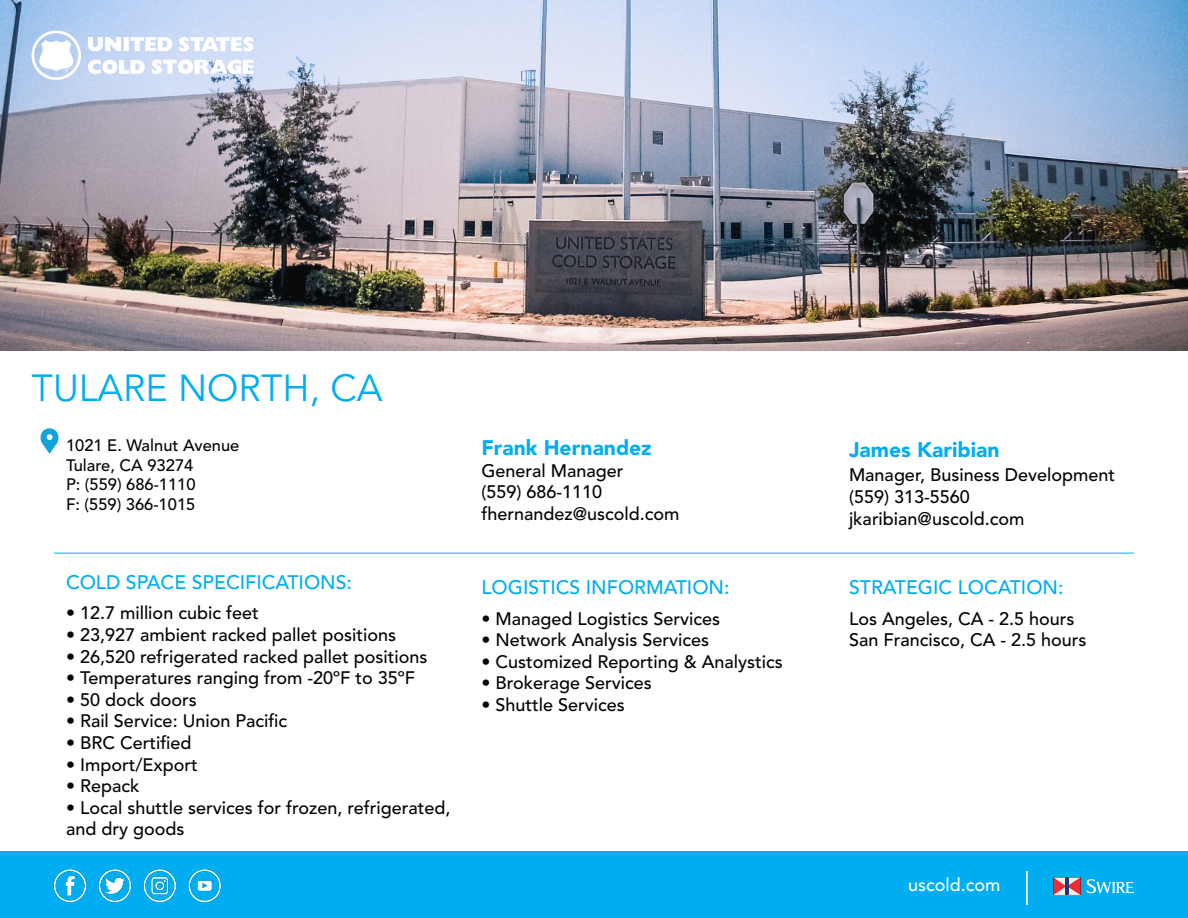
<style>
.page{position:relative;width:1188px;height:918px;background:#fff}
.page>*{position:absolute;margin:0;border:0;box-sizing:border-box;transform-origin:0 0}
.t1{font:37.5px "Avenir";color:#00aeef}
.t2{font:900 21px "Avenir";color:#00aeef}
.t3{font:500 19.5px "Avenir";color:#00aeef}
.t4{font:500 18px/21.6px "Avenir";color:#040503}
.t5{font:500 18px "Avenir";color:#fff}
.t6{font:500 16.5px "Avenir";color:#040503}
</style>
<div class="page">
<img style="left:0;top:0;width:1188px;height:351px">
<div style="left:0;top:852px;width:1188px;height:66px;background:#00adf0"></div>
<hr style="left:1026px;top:871px;width:2px;height:34px;background:#fff">
<svg style="left:1053px;top:877px;width:81px;height:18px"></svg>
<hr style="left:1065px;top:877px;width:4px;height:18px;background:#263878">
<svg style="left:88px;top:37px;width:84px;height:14px"></svg>
<svg style="left:179px;top:37px;width:75px;height:14px"></svg>
<svg style="left:152px;top:60px;width:101px;height:14px"></svg>
<svg style="left:88px;top:60px;width:57px;height:14px"></svg>
<svg style="left:32px;top:31px;width:49px;height:49px"></svg>
<img style="left:53px;top:869px;width:168px;height:34px">
<svg style="left:40px;top:428px;width:19px;height:26px"></svg>
<hr style="left:54px;top:553px;width:1080px;height:1px;background:#00aeef">
<p class="t1" style="left:32px;top:366px;width:353px">TULARE NORTH, CA</p>
<p class="t6" style="left:66px;top:436px;width:175px">1021 E. Walnut Avenue</p>
<p class="t6" style="left:66px;top:455px;width:129px">Tulare, CA 93274</p>
<p class="t6" style="left:66px;top:475px;width:131px">P: (559) 686-1110</p>
<p class="t6" style="left:66px;top:495px;width:131px">F: (559) 366-1015</p>
<p class="t3" style="left:66px;top:571px;width:288px">COLD SPACE SPECIFICATIONS:</p>
<p class="t4" style="left:66px;top:603px;width:194px">• 12.7 million cubic feet</p>
<p class="t4" style="left:66px;top:624px;width:332px">• 23,927 ambient racked pallet positions</p>
<p class="t4" style="left:66px;top:646px;width:363px">• 26,520 refrigerated racked pallet positions</p>
<p class="t4" style="left:66px;top:668px;width:351px">• Temperatures ranging from -20ºF to 35ºF</p>
<p class="t4" style="left:66px;top:689px;width:132px">• 50 dock doors</p>
<p class="t4" style="left:66px;top:711px;width:223px">• Rail Service: Union Pacific</p>
<p class="t4" style="left:66px;top:732px;width:127px">• BRC Certified</p>
<p class="t4" style="left:66px;top:754px;width:133px">• Import/Export</p>
<p class="t4" style="left:66px;top:776px;width:75px">• Repack</p>
<p class="t4" style="left:66px;top:797px;width:386px">• Local shuttle services for frozen, refrigerated, and dry goods</p>
<p class="t2" style="left:482px;top:435px;width:172px">Frank Hernandez</p>
<p class="t4" style="left:482px;top:460px;width:144px">General Manager</p>
<p class="t4" style="left:482px;top:482px;width:122px">(559) 686-1110</p>
<p class="t4" style="left:482px;top:503px;width:200px">fhernandez@uscold.com</p>
<p class="t3" style="left:482px;top:576px;width:250px">LOGISTICS INFORMATION:</p>
<p class="t4" style="left:482px;top:608px;width:240px">• Managed Logistics Services</p>
<p class="t4" style="left:482px;top:630px;width:229px">• Network Analysis Services</p>
<p class="t4" style="left:482px;top:651px;width:303px">• Customized Reporting &amp; Analystics</p>
<p class="t4" style="left:482px;top:673px;width:172px">• Brokerage Services</p>
<p class="t4" style="left:482px;top:694px;width:145px">• Shuttle Services</p>
<p class="t2" style="left:849px;top:437px;width:152px">James Karibian</p>
<p class="t4" style="left:849px;top:465px;width:268px">Manager, Business Development</p>
<p class="t4" style="left:849px;top:486px;width:122px">(559) 313-5560</p>
<p class="t4" style="left:849px;top:508px;width:177px">jkaribian@uscold.com</p>
<p class="t3" style="left:849px;top:576px;width:216px">STRATEGIC LOCATION:</p>
<p class="t4" style="left:849px;top:608px;width:227px">Los Angeles, CA - 2.5 hours</p>
<p class="t4" style="left:849px;top:630px;width:239px">San Francisco, CA - 2.5 hours</p>
<p class="t5" style="left:908px;top:874px;width:94px">uscold.com</p>
</div>
